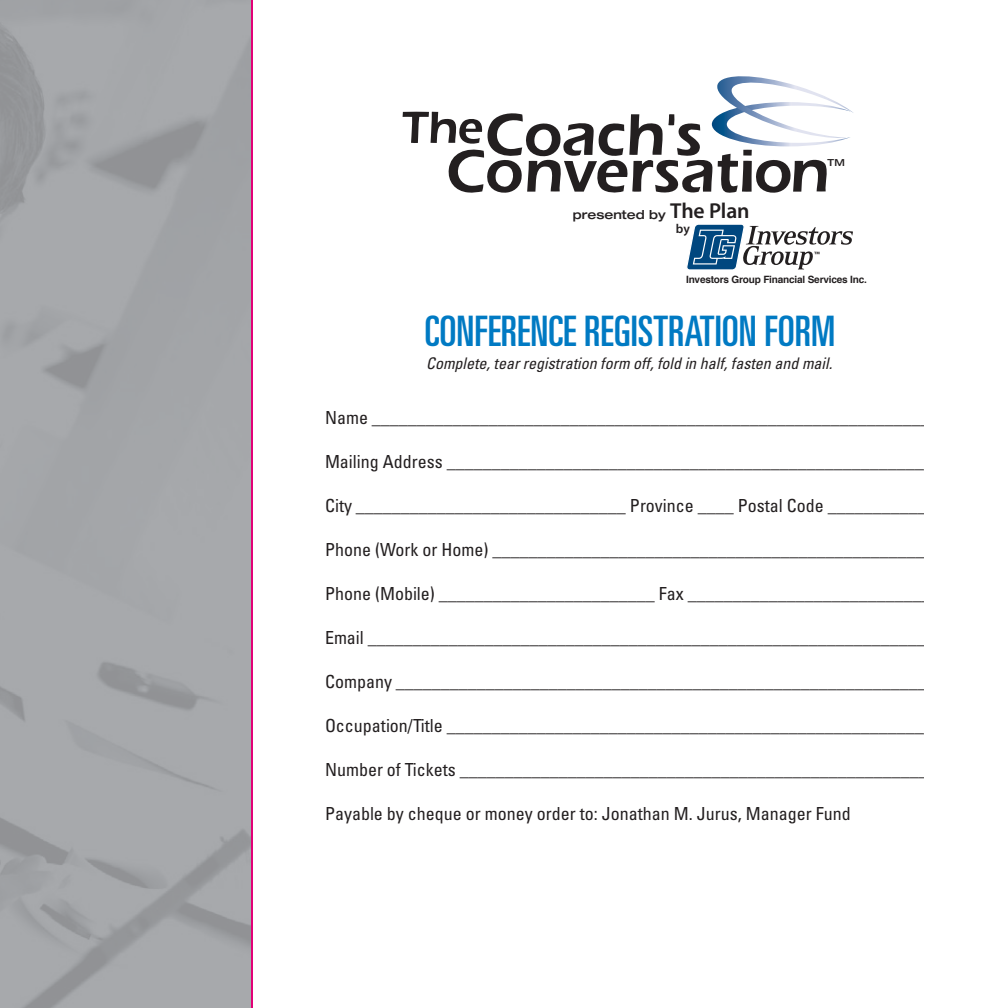
<style>
.page{position:relative;width:1008px;height:1008px;background:#fff}
.page>*{position:absolute;margin:0;border:0;box-sizing:border-box;transform-origin:0 0}
.t1{font:ultra-condensed 42px "Univers";color:#007ac3}
.t2{font:600 21.6px "Myriad Pro";letter-spacing:-.01em;color:#231f20}
.t3{font:condensed 18px "Univers";color:#231f20}
.t4{font:italic condensed 16px "Univers";color:#231f20}
.t5{font:600 13px "Myriad Pro";color:#231f20}
.t6{font:500 expanded 12.4px "Helvetica Neue";color:#231f20}
.t7{font:700 10px "Helvetica";letter-spacing:-.02em;color:#231f20}
.t8{font:500 expanded 9.8px "Helvetica Neue";color:#231f20}
</style>
<div class="page">
<svg style="left:403px;top:76px;width:450px;height:117px"></svg>
<svg style="left:687px;top:224px;width:166px;height:46px"></svg>
<hr style="left:251px;top:0;width:2px;height:1008px;background:#e20077">
<p class="t8" style="left:828px;top:156px;width:19px">TM</p>
<p class="t2" style="left:670px;top:197px;width:81px">The Plan</p>
<p class="t5" style="left:676px;top:220px;width:15px">by</p>
<p class="t7" style="left:686px;top:270px;width:182px">Investors Group Financial Services Inc.</p>
<p class="t6" style="left:573px;top:207px;width:94px">presented by</p>
<h1 class="t1" style="left:425px;top:307px;width:412px">CONFERENCE REGISTRATION FORM</h1>
<p class="t4" style="left:426px;top:353px;width:408px">Complete, tear registration form off, fold in half, fasten and mail.</p>
<p class="t3" style="left:325px;top:407px;width:615px">Name _______________________________________________________________</p>
<p class="t3" style="left:325px;top:451px;width:609px">Mailing Address ______________________________________________________</p>
<p class="t3" style="left:325px;top:495px;width:603px">City ______________________________ Province ____ Postal Code ___________</p>
<p class="t3" style="left:325px;top:539px;width:610px">Phone (Work or Home) _________________________________________________</p>
<p class="t3" style="left:325px;top:583px;width:616px">Phone (Mobile) ________________________ Fax ____________________________</p>
<p class="t3" style="left:325px;top:627px;width:620px">Email ________________________________________________________________</p>
<p class="t3" style="left:325px;top:671px;width:612px">Company ____________________________________________________________</p>
<p class="t3" style="left:325px;top:715px;width:609px">Occupation/Title ______________________________________________________</p>
<p class="t3" style="left:325px;top:759px;width:622px">Number of Tickets ______________________________________________________</p>
<p class="t3" style="left:325px;top:803px;width:527px">Payable by cheque or money order to: Jonathan M. Jurus, Manager Fund</p>
</div>
